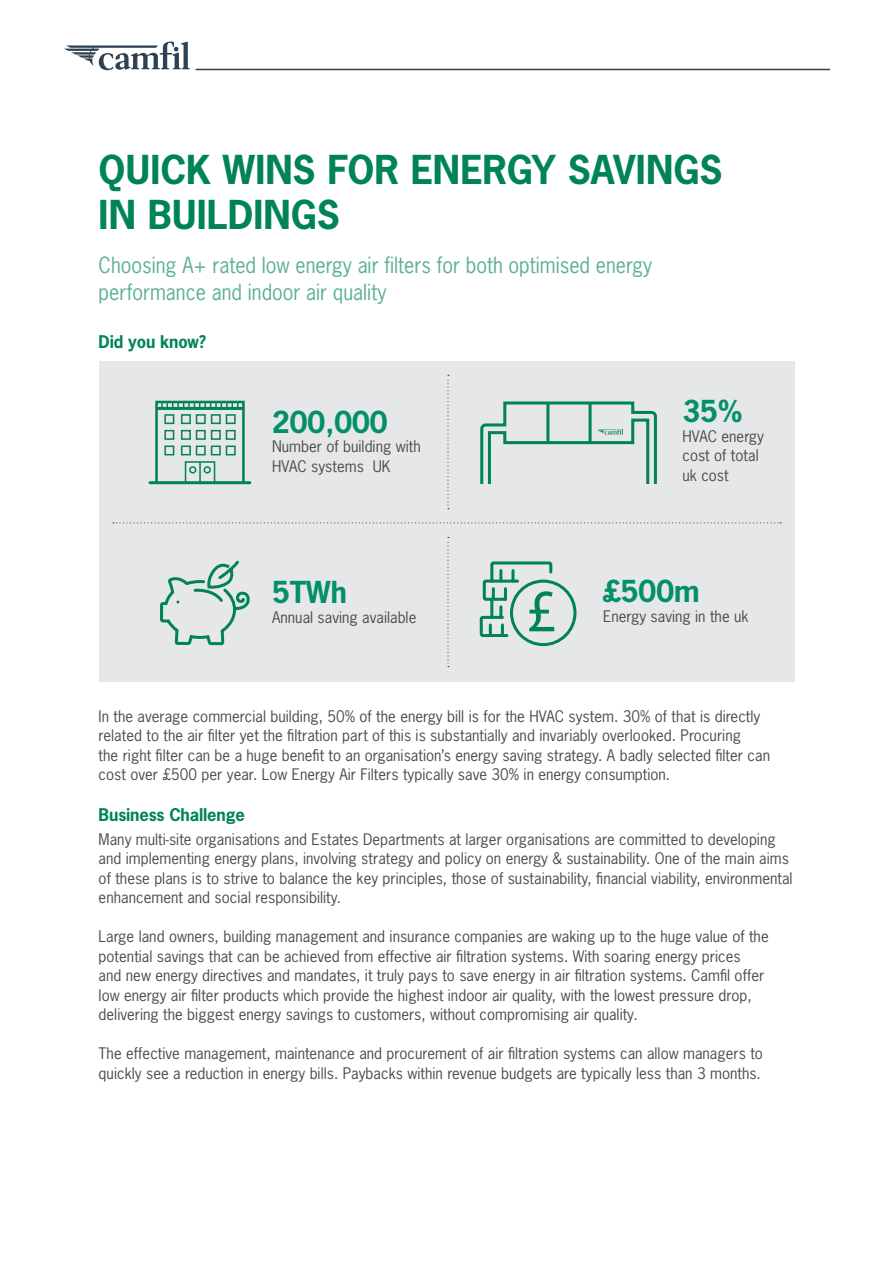
<style>
.page{position:relative;width:893px;height:1263px;background:#fff}
.page>*{position:absolute;margin:0;border:0;box-sizing:border-box;transform-origin:0 0}
.t1{font:700 37.5px/45px "News Gothic Std";color:#008457}
.t2{font:700 28.5px "News Gothic Std";color:#039069}
.t3{font:21px/27px "News Gothic Std";color:#5daf99;scale:.95 1}
.t4{font:700 16.5px "News Gothic Std";letter-spacing:-.01em;color:#008457}
.t5{font:15px/19.5px "News Gothic Std";color:#4b4c4d}
</style>
<div class="page">
<hr style="left:196px;top:69px;width:633px;height:1px;background:#2e4152">
<svg style="left:64px;top:42px;width:126px;height:28px"></svg>
<div style="left:99px;top:361px;width:695px;height:320px;background:#e6e7e9"></div>
<svg style="left:447px;top:537px;width:2px;height:130px"></svg>
<svg style="left:447px;top:375px;width:2px;height:134px"></svg>
<svg style="left:113px;top:522px;width:668px;height:1px"></svg>
<div style="left:155px;top:401px;width:90px;height:83px;border:3px solid #008457"></div>
<div style="left:185px;top:461px;width:30px;height:22px;border:2px solid #008457"></div>
<hr style="left:199px;top:462px;width:2px;height:21px;background:#008457">
<div style="left:189px;top:466px;width:7px;height:7px;border:2px solid #008457;border-radius:50%"></div>
<div style="left:204px;top:466px;width:7px;height:7px;border:2px solid #008457;border-radius:50%"></div>
<hr style="left:157px;top:407px;width:86px;height:3px;background:#008457">
<svg style="left:161px;top:402px;width:77px;height:7px"></svg>
<div style="left:181px;top:430px;width:10px;height:10px;border:2px solid #008457"></div>
<div style="left:196px;top:430px;width:10px;height:10px;border:2px solid #008457"></div>
<div style="left:211px;top:430px;width:10px;height:10px;border:2px solid #008457"></div>
<div style="left:226px;top:430px;width:10px;height:10px;border:2px solid #008457"></div>
<div style="left:164px;top:430px;width:10px;height:10px;border:2px solid #008457"></div>
<div style="left:181px;top:445px;width:10px;height:10px;border:2px solid #008457"></div>
<div style="left:196px;top:445px;width:10px;height:10px;border:2px solid #008457"></div>
<div style="left:211px;top:445px;width:10px;height:10px;border:2px solid #008457"></div>
<div style="left:226px;top:445px;width:10px;height:10px;border:2px solid #008457"></div>
<div style="left:164px;top:445px;width:10px;height:10px;border:2px solid #008457"></div>
<div style="left:181px;top:414px;width:10px;height:10px;border:2px solid #008457"></div>
<div style="left:196px;top:414px;width:10px;height:10px;border:2px solid #008457"></div>
<div style="left:211px;top:414px;width:10px;height:10px;border:2px solid #008457"></div>
<div style="left:226px;top:414px;width:10px;height:10px;border:2px solid #008457"></div>
<div style="left:164px;top:414px;width:10px;height:10px;border:2px solid #008457"></div>
<hr style="left:150px;top:481px;width:100px;height:3px;background:#008457">
<div style="left:510px;top:580px;width:66px;height:66px;border:3px solid #008457;border-radius:50%"></div>
<svg style="left:479px;top:561px;width:75px;height:77px"></svg>
<svg style="left:480px;top:401px;width:177px;height:83px"></svg>
<svg style="left:160px;top:560px;width:90px;height:86px"></svg>
<h1 class="t1" style="left:99px;top:146px;width:625px">QUICK WINS FOR ENERGY SAVINGS<br>IN BUILDINGS</h1>
<h3 class="t3" style="left:99px;top:251px;width:584px">Choosing A+ rated low energy air filters for both optimised energy performance and indoor air quality</h3>
<p class="t4" style="left:99px;top:331px;width:109px">Did you know?</p>
<h2 class="t2" style="left:272px;top:403px;width:117px">200,000</h2>
<p class="t5" style="left:272px;top:437px;width:150px">Number of building with<br>HVAC systems UK</p>
<h2 class="t2" style="left:272px;top:573px;width:76px">5TWh</h2>
<p class="t5" style="left:272px;top:607px;width:146px">Annual saving available</p>
<h2 class="t2" style="left:682px;top:393px;width:61px">35%</h2>
<p class="t5" style="left:682px;top:426px;width:83px">HVAC energy cost of total uk cost</p>
<h2 class="t2" style="left:603px;top:572px;width:98px">£500m</h2>
<p class="t5" style="left:603px;top:606px;width:147px">Energy saving in the uk</p>
<p class="t5" style="left:99px;top:706px;width:673px">In the average commercial building, 50% of the energy bill is for the HVAC system. 30% of that is directly related to the air filter yet the filtration part of this is substantially and invariably overlooked. Procuring<br>the right filter can be a huge benefit to an organisation’s energy saving strategy. A badly selected filter can cost over £500 per year. Low Energy Air Filters typically save 30% in energy consumption.</p>
<p class="t4" style="left:99px;top:804px;width:148px">Business Challenge</p>
<p class="t5" style="left:99px;top:829px;width:695px">Many multi-site organisations and Estates Departments at larger organisations are committed to developing and implementing energy plans, involving strategy and policy on energy &amp; sustainability. One of the main aims of these plans is to strive to balance the key principles, those of sustainability, financial viability, environmental enhancement and social responsibility.</p>
<p class="t5" style="left:99px;top:926px;width:672px">Large land owners, building management and insurance companies are waking up to the huge value of the potential savings that can be achieved from effective air filtration systems. With soaring energy prices<br>and new energy directives and mandates, it truly pays to save energy in air filtration systems. Camfil offer low energy air filter products which provide the highest indoor air quality, with the lowest pressure drop, delivering the biggest energy savings to customers, without compromising air quality.</p>
<p class="t5" style="left:99px;top:1043px;width:666px">The effective management, maintenance and procurement of air filtration systems can allow managers to quickly see a reduction in energy bills. Paybacks within revenue budgets are typically less than 3 months.</p>
</div>
